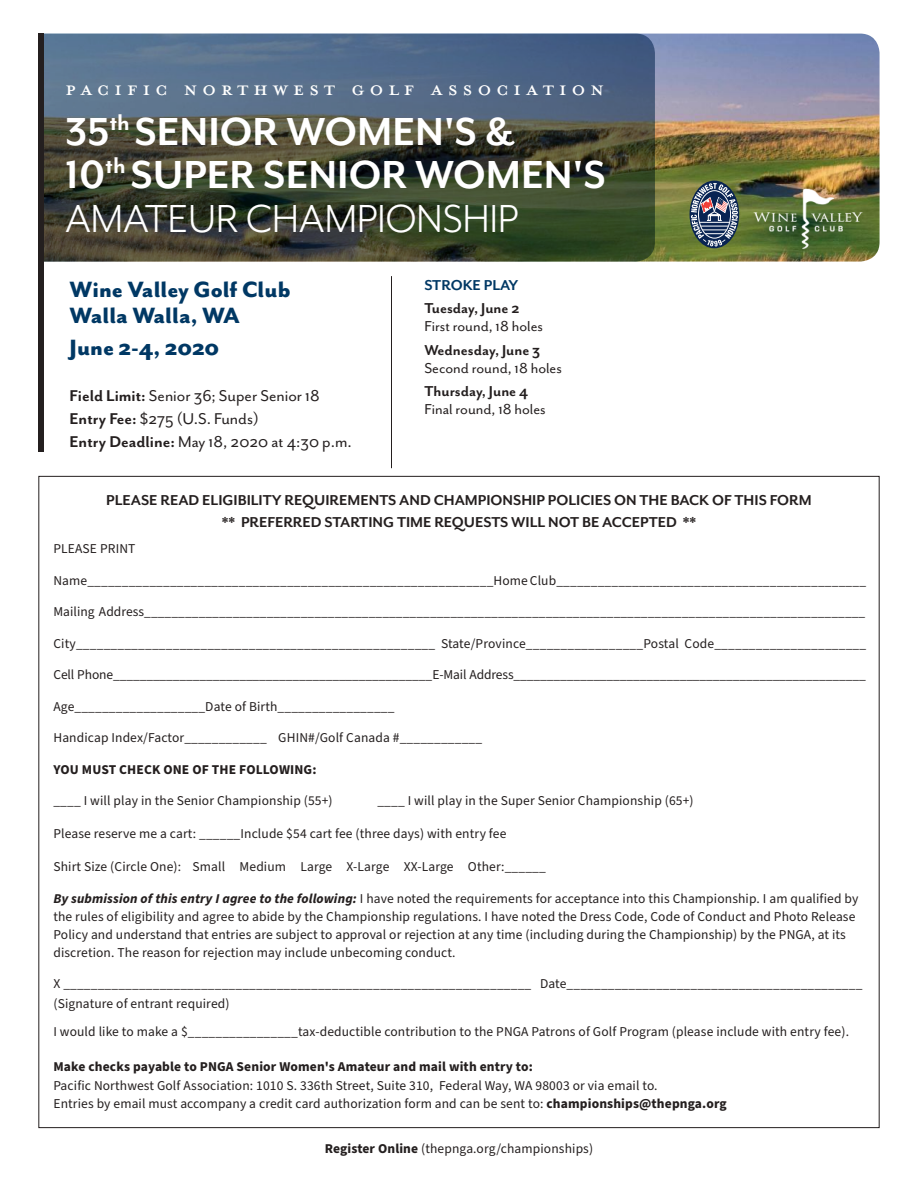
<style>
.page{position:relative;width:918px;height:1188px;background:#fff}
.page>*{position:absolute;margin:0;border:0;box-sizing:border-box;transform-origin:0 0}
.t1{font:700 45px/43.5px "Mr Eaves Mod OT";color:#fff}
.t2{font:28.5px "Mrs Eaves All Petite Caps OT";letter-spacing:.16em;color:#fff}
.t3{font:800 25.5px/25.5px "Mr Eaves San OT";color:#003864}
.t4{font:18px/23.4px "Mr Eaves San OT";color:#241f1f}
.t5{font:700 16.5px/22.5px "Mr Eaves San OT";color:#241f1f;text-align:center}
.t6{font:16.5px "Mr Eaves San OT";color:#241f1f}
.t7{font:700 16.5px "Mr Eaves San OT";color:#003864}
.t8{font:13.5px/18px "Source Sans Pro";letter-spacing:.01em;color:#241f1f}
.t9{font:13.5px "Source Sans Pro";letter-spacing:-.01em;color:#241f1f}
.t10{font:700 13.5px "Source Sans Pro";letter-spacing:.01em;color:#241f1f}
.s1{font-weight:400}
.s2{font-weight:700}
.s3{font-weight:700;font-style:italic}
</style>
<div class="page">
<hr style="left:391px;top:276px;width:1px;height:192px;background:#241f1f">
<img style="left:38px;top:34px;width:842px;height:228px">
<svg style="left:44px;top:34px;width:611px;height:228px;background:#465250"></svg>
<svg style="left:691px;top:183px;width:47px;height:64px;background:#66717f"></svg>
<img style="left:750px;top:180px;width:118px;height:69px">
<div style="left:39px;top:34px;width:5px;height:418px;background:#241f1f"></div>
<h2 class="t2" style="left:65px;top:71px;width:541px">PACIFIC NORTHWEST GOLF ASSOCIATION</h2>
<h1 class="t1" style="left:65px;top:110px;width:542px">35<sup>th</sup> SENIOR WOMEN'S &amp;<br>10<sup>th</sup> SUPER SENIOR WOMEN'S<br><span class="s1">AMATEUR CHAMPIONSHIP</span></h1>
<h3 class="t3" style="left:70px;top:277px;width:223px">Wine Valley Golf Club<br>Walla Walla, WA</h3>
<h3 class="t3" style="left:70px;top:335px;width:151px">June 2-4, 2020</h3>
<h3 class="t4" style="left:70px;top:384px;width:284px"><span class="s2">Field Limit:</span> Senior 36; Super Senior 18<br><span class="s2">Entry Fee:</span> $275 (U.S. Funds)<br><span class="s2">Entry Deadline:</span> May 18, 2020 at 4:30 p.m.</h3>
<p class="t7" style="left:424px;top:276px;width:95px">STROKE PLAY</p>
<p class="t5" style="left:424px;top:297px;width:96px">Tuesday, June 2</p>
<p class="t6" style="left:424px;top:317px;width:120px">First round, 18 holes</p>
<p class="t5" style="left:424px;top:339px;width:117px">Wednesday, June 3</p>
<p class="t6" style="left:424px;top:359px;width:139px">Second round, 18 holes</p>
<p class="t5" style="left:424px;top:380px;width:105px">Thursday, June 4</p>
<p class="t6" style="left:424px;top:400px;width:123px">Final round, 18 holes</p>
<p class="t5" style="left:106px;top:489px;width:707px">PLEASE READ ELIGIBILITY REQUIREMENTS AND CHAMPIONSHIP POLICIES ON THE BACK OF THIS FORM ** PREFERRED STARTING TIME REQUESTS WILL NOT BE ACCEPTED **</p>
<p class="t8" style="left:53px;top:540px;width:84px">PLEASE PRINT</p>
<p class="t8" style="left:53px;top:571px;width:814px">Name___________________________________________________________Home Club_____________________________________________</p>
<p class="t8" style="left:53px;top:603px;width:813px">Mailing Address__________________________________________________________________________________________________________</p>
<p class="t8" style="left:53px;top:634px;width:814px">City____________________________________________________ State/Province_________________Postal Code______________________</p>
<p class="t9" style="left:53px;top:666px;width:814px">Cell Phone________________________________________________ E-Mail Address_____________________________________________________</p>
<p class="t8" style="left:53px;top:697px;width:343px">Age___________________Date of Birth_________________</p>
<p class="t8" style="left:53px;top:729px;width:430px">Handicap Index/Factor____________ GHIN#/Golf Canada #____________</p>
<p class="t10" style="left:53px;top:760px;width:265px">YOU MUST CHECK ONE OF THE FOLLOWING:</p>
<p class="t8" style="left:53px;top:792px;width:281px">____ I will play in the Senior Championship (55+)</p>
<p class="t8" style="left:377px;top:792px;width:318px">____ I will play in the Super Senior Championship (65+)</p>
<p class="t8" style="left:53px;top:825px;width:454px">Please reserve me a cart: ______Include $54 cart fee (three days) with entry fee</p>
<p class="t8" style="left:53px;top:858px;width:494px">Shirt Size (Circle One): Small Medium Large X-Large XX-Large Other:______</p>
<p class="t8" style="left:53px;top:889px;width:806px"><span class="s3">By submission of this entry I agree to the following:</span> I have noted the requirements for acceptance into this Championship. I am qualified by the rules of eligibility and agree to abide by the Championship regulations. I have noted the Dress Code, Code of Conduct and Photo Release Policy and understand that entries are subject to approval or rejection at any time (including during the Championship) by the PNGA, at its discretion. The reason for rejection may include unbecoming conduct.</p>
<p class="t8" style="left:53px;top:974px;width:811px;line-height:19.5px">X ____________________________________________________________________ Date___________________________________________ (Signature of entrant required)</p>
<p class="t8" style="left:53px;top:1023px;width:797px">I would like to make a $________________tax-deductible contribution to the PNGA Patrons of Golf Program (please include with entry fee).</p>
<p class="t10" style="left:53px;top:1057px;width:481px">Make checks payable to PNGA Senior Women's Amateur and mail with entry to:</p>
<p class="t8" style="left:53px;top:1077px;width:675px">Pacific Northwest Golf Association: 1010 S. 336th Street, Suite 310, Federal Way, WA 98003 or via email to.<br>Entries by email must accompany a credit card authorization form and can be sent to: <span class="s2">championships@thepnga.org</span></p>
<p class="t8" style="left:325px;top:1140px;width:270px"><span class="s2">Register Online</span> (thepnga.org/championships)</p>
</div>
